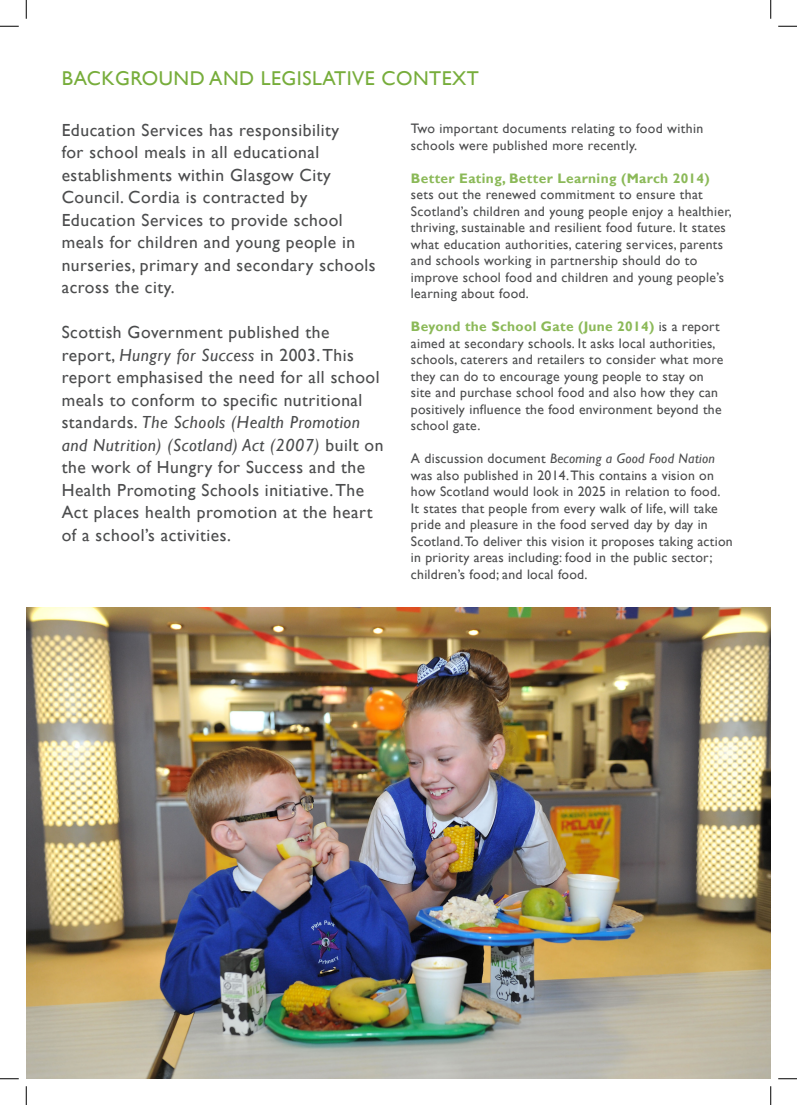
<style>
.page{position:relative;width:797px;height:1105px;background:#fff}
.page>*{position:absolute;margin:0;border:0;box-sizing:border-box;transform-origin:0 0}
.t1{font:20px "Gill Sans";letter-spacing:.025em;color:#77ad3b}
.t2{font:17.5px/22.5px "Gill Sans";letter-spacing:.03em;color:#4b4c4d}
.t3{font:13.75px/16.5px "Gill Sans";letter-spacing:.02em;color:#4b4c4d}
.s1{font-style:italic}
.s2{font-weight:700;color:#8bb958}
</style>
<div class="page">
<img style="left:26px;top:608px;width:744px;height:471px">
<svg style="left:0;top:25px;width:19px;height:2px"></svg>
<svg style="left:778px;top:25px;width:19px;height:2px"></svg>
<svg style="left:0;top:1078px;width:19px;height:1px"></svg>
<svg style="left:778px;top:1078px;width:19px;height:1px"></svg>
<svg style="left:25px;top:0;width:2px;height:19px"></svg>
<svg style="left:25px;top:1086px;width:2px;height:19px"></svg>
<svg style="left:770px;top:0;width:1px;height:19px"></svg>
<svg style="left:770px;top:1086px;width:1px;height:19px"></svg>
<p class="t1" style="left:62px;top:67px;width:419px">BACKGROUND AND LEGISLATIVE CONTEXT</p>
<p class="t2" style="left:62px;top:119px;width:315px">Education Services has responsibility<br>for school meals in all educational establishments within Glasgow City Council. Cordia is contracted by Education Services to provide school meals for children and young people in nurseries, primary and secondary schools across the city.</p>
<p class="t2" style="left:62px;top:322px;width:323px">Scottish Government published the report, <span class="s1">Hungry for Success</span> in 2003. This report emphasised the need for all school meals to conform to specific nutritional standards. <span class="s1">The Schools (Health Promotion and Nutrition) (Scotland) Act (2007)</span> built on the work of Hungry for Success and the Health Promoting Schools initiative. The Act places health promotion at the heart of a school’s activities.</p>
<p class="t3" style="left:411px;top:121px;width:294px">Two important documents relating to food within schools were published more recently.</p>
<p class="t3" style="left:411px;top:170px;width:322px"><span class="s2">Better Eating, Better Learning (March 2014) </span>sets out the renewed commitment to ensure that Scotland’s children and young people enjoy a healthier, thriving, sustainable and resilient food future. It states what education authorities, catering services, parents and schools working in partnership should do to improve school food and children and young people’s learning about food.</p>
<p class="t3" style="left:411px;top:319px;width:314px"><span class="s2">Beyond the School Gate (June 2014)</span> is a report aimed at secondary schools. It asks local authorities, schools, caterers and retailers to consider what more they can do to encourage young people to stay on site and purchase school food and also how they can positively influence the food environment beyond the school gate.</p>
<p class="t3" style="left:411px;top:451px;width:323px">A discussion document <span class="s1">Becoming a Good Food Nation </span>was also published in 2014. This contains a vision on how Scotland would look in 2025 in relation to food.<br>It states that people from every walk of life, will take pride and pleasure in the food served day by day in Scotland. To deliver this vision it proposes taking action in priority areas including: food in the public sector; children’s food; and local food.</p>
</div>
